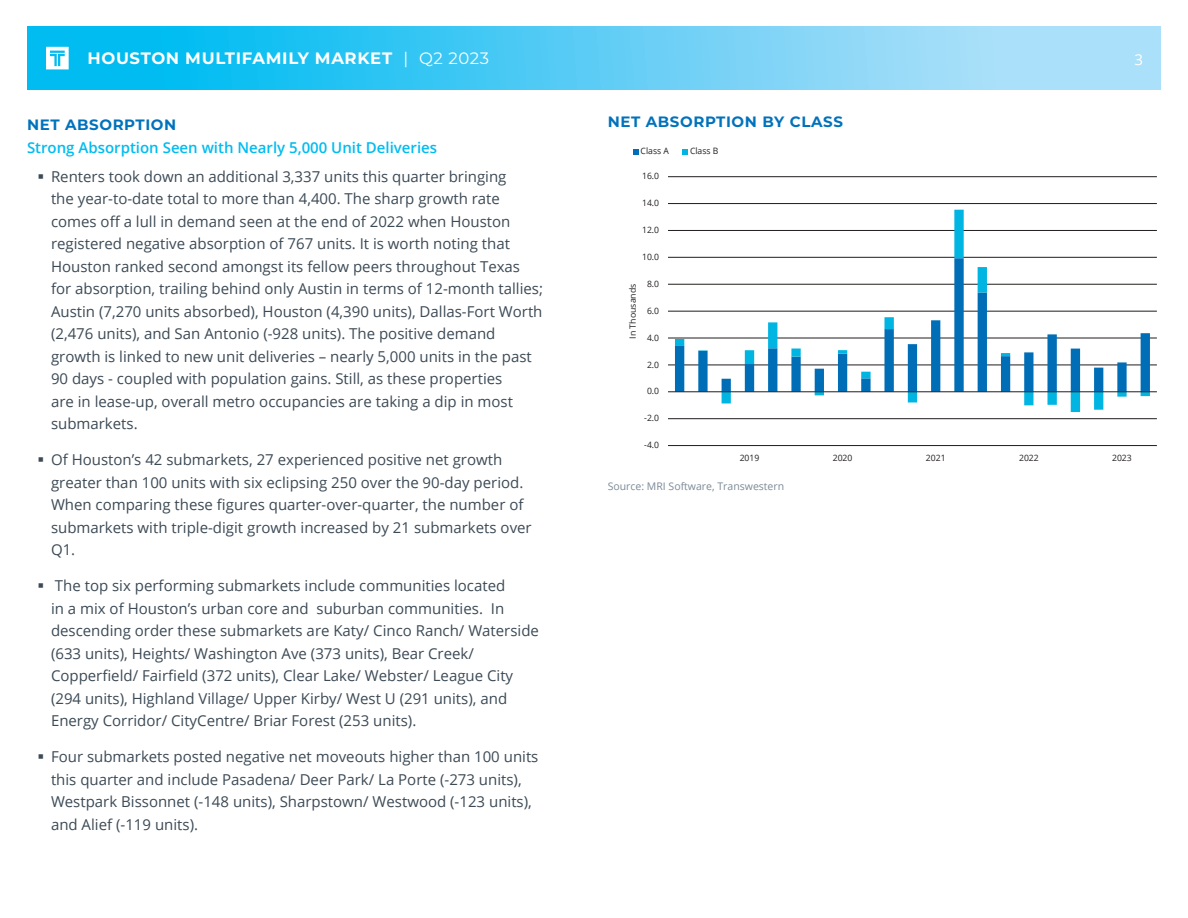
<style>
.page{position:relative;width:1188px;height:918px;background:#fff}
.page>*{position:absolute;margin:0;border:0;box-sizing:border-box;transform-origin:0 0}
.t1{font:700 16.5px "Montserrat";letter-spacing:.04em;color:#fff}
.t2{font:15px/22.5px "Open Sans";color:#3c4a55}
.t3{font:600 15px "Open Sans";color:#00bcf1}
.t4{font:700 15px "Montserrat";letter-spacing:.04em;color:#0072bc}
.t5{font:15px "Open Sans";color:#fff}
.Copyright{font:10.5px "Open Sans";color:#7b8a97}
.t6{font:8.7px "Open Sans";color:#231f20}
.t7{font:8.55px "Open Sans";color:#231f20}
.s1{font-weight:400}
</style>
<div class="page">
<svg style="left:27px;top:27px;width:1134px;height:62px;background:#59cdf5"></svg>
<svg style="left:46px;top:47px;width:23px;height:22px"></svg>
<hr style="left:668px;top:445px;width:489px;height:1px;background:#231f20">
<hr style="left:668px;top:418px;width:489px;height:1px;background:#231f20">
<hr style="left:668px;top:364px;width:489px;height:1px;background:#231f20">
<hr style="left:668px;top:338px;width:489px;height:1px;background:#231f20">
<hr style="left:668px;top:311px;width:489px;height:1px;background:#231f20">
<hr style="left:668px;top:284px;width:489px;height:1px;background:#231f20">
<hr style="left:668px;top:257px;width:489px;height:1px;background:#231f20">
<hr style="left:668px;top:230px;width:489px;height:1px;background:#231f20">
<hr style="left:668px;top:203px;width:489px;height:1px;background:#231f20">
<hr style="left:668px;top:176px;width:489px;height:1px;background:#231f20">
<svg style="left:675px;top:210px;width:475px;height:202px"></svg>
<hr style="left:668px;top:391px;width:489px;height:1px;background:#231f20">
<svg style="left:633px;top:149px;width:5px;height:5px"></svg>
<svg style="left:683px;top:149px;width:5px;height:5px"></svg>
<p class="t1" style="left:87px;top:46px;width:403px">HOUSTON MULTIFAMILY MARKET <span class="s1">| Q2 2023</span></p>
<p class="t5" style="left:1135px;top:49px;width:10px">3</p>
<h2 class="t4" style="left:27px;top:114px;width:151px">NET ABSORPTION</h2>
<h3 class="t3" style="left:27px;top:137px;width:412px">Strong Absorption Seen with Nearly 5,000 Unit Deliveries</h3>
<p class="t2" style="left:51px;top:165px;width:494px">Renters took down an additional 3,337 units this quarter bringing<br>the year-to-date total to more than 4,400. The sharp growth rate comes off a lull in demand seen at the end of 2022 when Houston registered negative absorption of 767 units. It is worth noting that Houston ranked second amongst its fellow peers throughout Texas for absorption, trailing behind only Austin in terms of 12-month tallies; Austin (7,270 units absorbed), Houston (4,390 units), Dallas-Fort Worth (2,476 units), and San Antonio (-928 units). The positive demand growth is linked to new unit deliveries – nearly 5,000 units in the past 90 days - coupled with population gains. Still, as these properties<br>are in lease-up, overall metro occupancies are taking a dip in most submarkets.</p>
<p class="t2" style="left:51px;top:448px;width:482px">Of Houston’s 42 submarkets, 27 experienced positive net growth greater than 100 units with six eclipsing 250 over the 90-day period.<br>When comparing these figures quarter-over-quarter, the number of submarkets with triple-digit growth increased by 21 submarkets over Q1.</p>
<p class="t2" style="left:51px;top:574px;width:490px">The top six performing submarkets include communities located<br>in a mix of Houston’s urban core and suburban communities. In descending order these submarkets are Katy/ Cinco Ranch/ Waterside (633 units), Heights/ Washington Ave (373 units), Bear Creek/ Copperfield/ Fairfield (372 units), Clear Lake/ Webster/ League City (294 units), Highland Village/ Upper Kirby/ West U (291 units), and Energy Corridor/ CityCentre/ Briar Forest (253 units).</p>
<p class="t2" style="left:51px;top:745px;width:489px">Four submarkets posted negative net moveouts higher than 100 units this quarter and include Pasadena/ Deer Park/ La Porte (-273 units), Westpark Bissonnet (-148 units), Sharpstown/ Westwood (-123 units), and Alief (-119 units).</p>
<h2 class="t4" style="left:608px;top:111px;width:237px">NET ABSORPTION BY CLASS</h2>
<p class="t6" style="left:641px;top:145px;width:30px">Class A</p>
<p class="t6" style="left:690px;top:145px;width:30px">Class B</p>
<p class="t6" style="left:642px;top:170px;width:19px">16.0</p>
<p class="t6" style="left:642px;top:197px;width:19px">14.0</p>
<p class="t6" style="left:642px;top:224px;width:19px">12.0</p>
<p class="t6" style="left:642px;top:251px;width:19px">10.0</p>
<p class="t7" style="left:627px;top:339px;width:57px;rotate:-90deg">In Thousands</p>
<p class="t6" style="left:647px;top:278px;width:14px">8.0</p>
<p class="t6" style="left:647px;top:305px;width:14px">6.0</p>
<p class="t6" style="left:647px;top:332px;width:14px">4.0</p>
<p class="t6" style="left:647px;top:358px;width:14px">2.0</p>
<p class="t6" style="left:647px;top:385px;width:14px">0.0</p>
<p class="t6" style="left:644px;top:412px;width:16px">-2.0</p>
<p class="t6" style="left:644px;top:439px;width:16px">-4.0</p>
<p class="t6" style="left:740px;top:452px;width:21px">2019</p>
<p class="t6" style="left:833px;top:452px;width:21px">2020</p>
<p class="t6" style="left:926px;top:452px;width:21px">2021</p>
<p class="t6" style="left:1019px;top:452px;width:21px">2022</p>
<p class="t6" style="left:1112px;top:452px;width:21px">2023</p>
<p class="Copyright" style="left:608px;top:479px;width:178px">Source: MRI Software, Transwestern</p>
</div>
